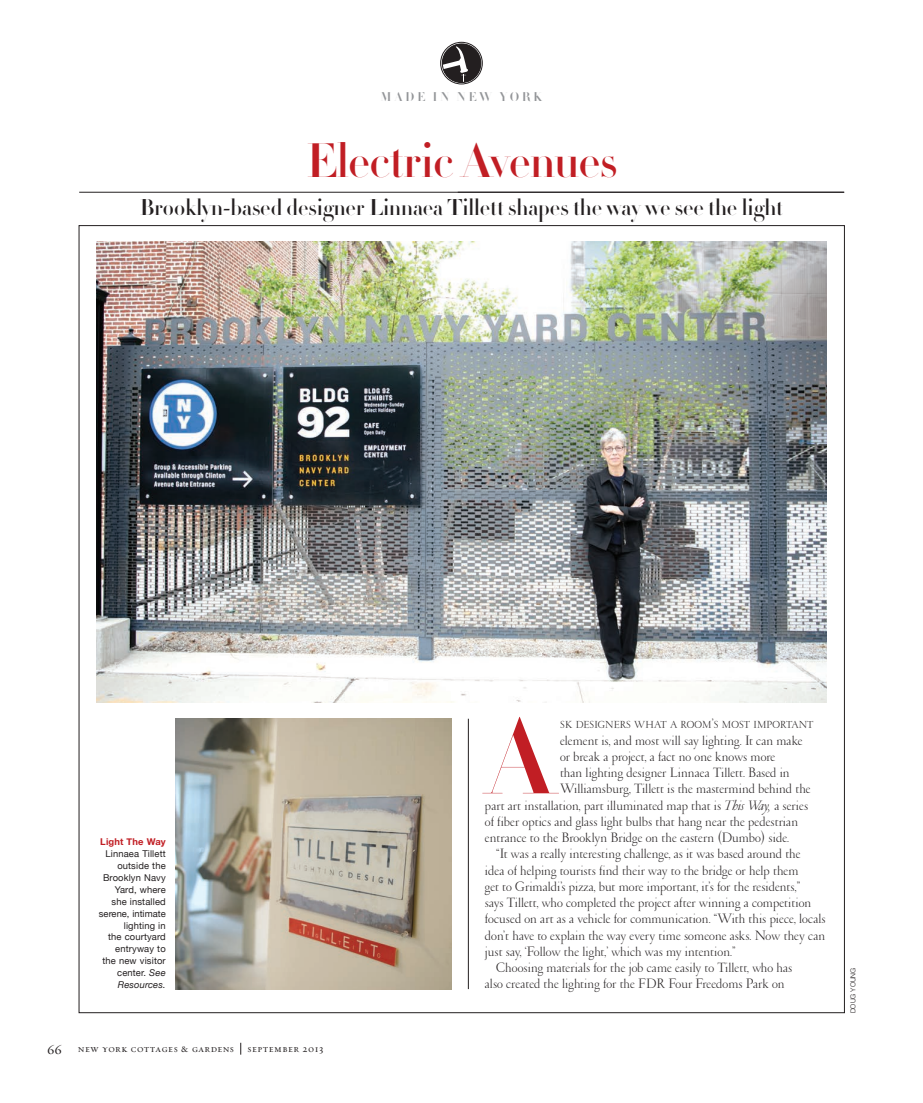
<style>
.page{position:relative;width:923px;height:1103px;background:#fff}
.page>*{position:absolute;margin:0;border:0;box-sizing:border-box;transform-origin:0 0}
.t1{font:700 105.38px "HTF Didot B96";color:#c11e24}
.t2{font:700 47.5px "HTF Didot B96";letter-spacing:-.015em;color:#c11e24}
.MD_Caption_Body{font:700 22.5px "HTF Didot B96";color:#231f20}
.t3{font:300 13.75px/16.2px "Garamond";letter-spacing:.01em;color:#231f20}
.t4{font:13.75px "Requiem Text HTF Roman";color:#231f20}
.t5{font:700 12.5px "HTF Didot B96";letter-spacing:.2em;color:#939598}
.t6{font:300 10.25px "Garamond";letter-spacing:.015em;color:#231f20}
.t7{font:10px "Requiem Text HTF Small Caps";letter-spacing:.05em;color:#231f20}
.MD_Caption_Body-2{font:9.38px/11.9px "Helvetica Neue";letter-spacing:.015em;color:#231f20;text-align:right}
.MD_Caption_Body-3{font:700 9.38px "Helvetica Neue";letter-spacing:.015em;color:#c11e24}
.t8{font:300 6.88px "Helvetica Neue";color:#231f20}
.s1{font-style:italic}
.s2{font-size:13.75px}
</style>
<div class="page">
<img style="left:97px;top:242px;width:729px;height:460px">
<hr style="left:79px;top:192px;width:765px;height:1px;background:#231f20">
<img style="left:175px;top:718px;width:276px;height:271px">
<svg style="left:240px;top:1042px;width:1px;height:12px"></svg>
<hr style="left:468px;top:718px;width:1px;height:271px;background:#231f20">
<div style="left:440px;top:42px;width:42px;height:42px;border:1px solid #231f20;border-radius:50%"></div>
<svg style="left:442px;top:44px;width:38px;height:38px"></svg>
<div style="left:442px;top:44px;width:39px;height:39px;border:1px solid #231f20;border-radius:50%"></div>
<p class="t5" style="left:380px;top:89px;width:163px">MADE IN NEW YORK</p>
<p class="t2" style="left:306px;top:131px;width:312px">Electric Avenues</p>
<p class="MD_Caption_Body" style="left:140px;top:193px;width:645px">Brooklyn-based designer Linnaea Tillett shapes the way we see the light</p>
<p class="MD_Caption_Body-3" style="left:100px;top:833px;width:67px">Light The Way</p>
<p class="MD_Caption_Body-2" style="left:99px;top:847px;width:68px">Linnaea Tillett outside the<br>Brooklyn Navy<br>Yard, where she installed serene, intimate lighting in<br>the courtyard entryway to<br>the new visitor center. <span class="s1">See<br>Resources.</span></p>
<p class="t4" style="left:47px;top:1041px;width:16px">66</p>
<p class="t7" style="left:78px;top:1042px;width:158px">new york cottages &amp; gardens</p>
<p class="t7" style="left:247px;top:1042px;width:77px">september 2013</p>
<p class="t1" style="left:485px;top:692px;width:72px">A</p>
<p class="t6" style="left:560px;top:719px;width:255px">SK DESIGNERS WHAT A ROOM<span class="s2">’</span>S MOST IMPORTANT</p>
<p class="t3" style="left:560px;top:732px;width:244px">element is, and most will say lighting. It can make</p>
<p class="t3" style="left:560px;top:749px;width:217px">or break a project, a fact no one knows more</p>
<p class="t3" style="left:560px;top:765px;width:231px">than lighting designer Linnaea Tillett. Based in</p>
<p class="t3" style="left:560px;top:781px;width:252px">Williamsburg, Tillett is the mastermind behind the</p>
<p class="t3" style="left:485px;top:797px;width:325px">part art installation, part illuminated map that is <span class="s1">This Way,</span> a series</p>
<p class="t3" style="left:485px;top:814px;width:314px">of fiber optics and glass light bulbs that hang near the pedestrian</p>
<p class="t3" style="left:485px;top:830px;width:306px">entrance to the Brooklyn Bridge on the eastern (Dumbo) side.</p>
<p class="t3" style="left:485px;top:846px;width:342px;text-indent:11px">“It was a really interesting challenge, as it was based around the<br>idea of helping tourists find their way to the bridge or help them<br>get to Grimaldi’s pizza, but more important, it’s for the residents,”<br>says Tillett, who completed the project after winning a competition focused on art as a vehicle for communication. “With this piece, locals don’t have to explain the way every time someone asks. Now they can just say, ‘Follow the light,’ which was my intention.”</p>
<p class="t3" style="left:485px;top:960px;width:309px;text-indent:11px">Choosing materials for the job came easily to Tillett, who has also created the lighting for the FDR Four Freedoms Park on</p>
<p class="t8" style="left:847px;top:1013px;width:47px;rotate:-90deg">DOUG YOUNG</p>
</div>
